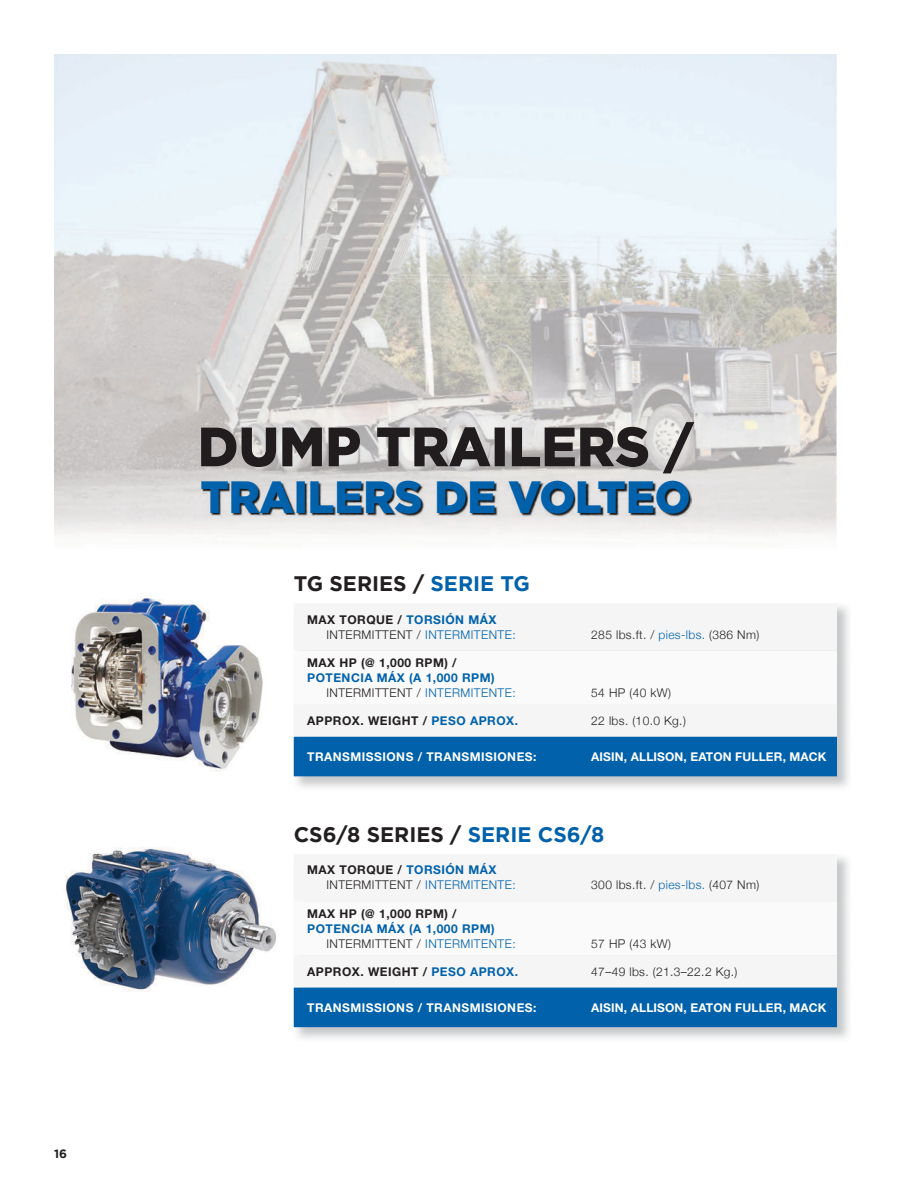
<style>
.page{position:relative;width:918px;height:1188px;background:#fff}
.page>*{position:absolute;margin:0;border:0;box-sizing:border-box;transform-origin:0 0}
.t1{font:900 45px "Gotham";color:#0161aa;scale:.96 1}
.t2{font:700 21px "Gotham";color:#231f20}
.t3{font:300 12px "Helvetica Neue";letter-spacing:.04em;color:#231f20}
.t4{font:700 12px "Helvetica Neue LT Std";letter-spacing:.04em;color:#231f20}
.t5{font:700 12px "Helvetica Neue LT Std";letter-spacing:.01em;color:#fff}
.t6{font:700 12px "Helvetica Neue LT Std";letter-spacing:.04em;color:#fff}
.t7{font:700 12px "Helvetica Neue LT Std";letter-spacing:.04em;color:#0161aa}
.t8{font:700 12px "Gotham";color:#231f20}
.s1{color:#0161aa}
</style>
<div class="page">
<div style="left:294px;top:603px;width:543px;height:134px;background:#f5f5f6"></div>
<svg style="left:294px;top:650px;width:543px;height:55px"></svg>
<div style="left:294px;top:737px;width:543px;height:39px;background:#0161aa"></div>
<div style="left:294px;top:854px;width:543px;height:134px;background:#f5f5f6"></div>
<svg style="left:294px;top:901px;width:543px;height:55px"></svg>
<div style="left:294px;top:988px;width:543px;height:39px;background:#0161aa"></div>
<img style="left:72px;top:593px;width:191px;height:179px">
<img style="left:65px;top:847px;width:212px;height:145px">
<img style="left:54px;top:54px;width:310px;height:288px">
<img style="left:364px;top:54px;width:314px;height:300px">
<img style="left:678px;top:54px;width:159px;height:484px">
<img style="left:54px;top:342px;width:470px;height:194px">
<img style="left:519px;top:354px;width:164px;height:184px">
<img style="left:201px;top:422px;width:493px;height:51px">
<img style="left:202px;top:482px;width:490px;height:35px">
<p class="t8" style="left:54px;top:1145px;width:15px">16</p>
<h1 class="t1" style="left:200px;top:466px;width:512px">TRAILERS DE VOLTEO</h1>
<h2 class="t2" style="left:294px;top:569px;width:238px">TG SERIES / <span class="s1">SERIE TG</span></h2>
<p class="t4" style="left:307px;top:612px;width:191px">MAX TORQUE / <span class="s1">TORSIÓN MÁX</span></p>
<p class="t3" style="left:326px;top:625px;width:191px">INTERMITTENT / <span class="s1">INTERMITENTE:</span></p>
<p class="t3" style="left:591px;top:625px;width:170px">285 lbs.ft. / <span class="s1">pies-lbs.</span> (386 Nm)</p>
<p class="t4" style="left:307px;top:655px;width:151px">MAX HP (@ 1,000 RPM) /</p>
<p class="t7" style="left:307px;top:670px;width:189px">POTENCIA MÁX (A 1,000 RPM)</p>
<p class="t3" style="left:326px;top:683px;width:191px">INTERMITTENT / <span class="s1">INTERMITENTE:</span></p>
<p class="t3" style="left:591px;top:683px;width:81px">54 HP (40 kW)</p>
<p class="t4" style="left:307px;top:713px;width:212px">APPROX. WEIGHT / <span class="s1">PESO APROX.</span></p>
<p class="t3" style="left:591px;top:711px;width:96px">22 lbs. (10.0 Kg.)</p>
<p class="t6" style="left:307px;top:749px;width:231px">TRANSMISSIONS / TRANSMISIONES:</p>
<p class="t5" style="left:591px;top:749px;width:237px">AISIN, ALLISON, EATON FULLER, MACK</p>
<h2 class="t2" style="left:294px;top:820px;width:312px">CS6/8 SERIES / <span class="s1">SERIE CS6/8</span></h2>
<p class="t4" style="left:307px;top:863px;width:191px">MAX TORQUE / <span class="s1">TORSIÓN MÁX</span></p>
<p class="t3" style="left:326px;top:875px;width:191px">INTERMITTENT / <span class="s1">INTERMITENTE:</span></p>
<p class="t3" style="left:591px;top:876px;width:170px">300 lbs.ft. / <span class="s1">pies-lbs.</span> (407 Nm)</p>
<p class="t4" style="left:307px;top:906px;width:151px">MAX HP (@ 1,000 RPM) /</p>
<p class="t7" style="left:307px;top:921px;width:189px">POTENCIA MÁX (A 1,000 RPM)</p>
<p class="t3" style="left:326px;top:934px;width:191px">INTERMITTENT / <span class="s1">INTERMITENTE:</span></p>
<p class="t3" style="left:591px;top:934px;width:81px">57 HP (43 kW)</p>
<p class="t4" style="left:307px;top:964px;width:212px">APPROX. WEIGHT / <span class="s1">PESO APROX.</span></p>
<p class="t3" style="left:591px;top:962px;width:148px">47–49 lbs. (21.3–22.2 Kg.)</p>
<p class="t6" style="left:307px;top:1000px;width:231px">TRANSMISSIONS / TRANSMISIONES:</p>
<p class="t5" style="left:591px;top:1000px;width:237px">AISIN, ALLISON, EATON FULLER, MACK</p>
</div>
